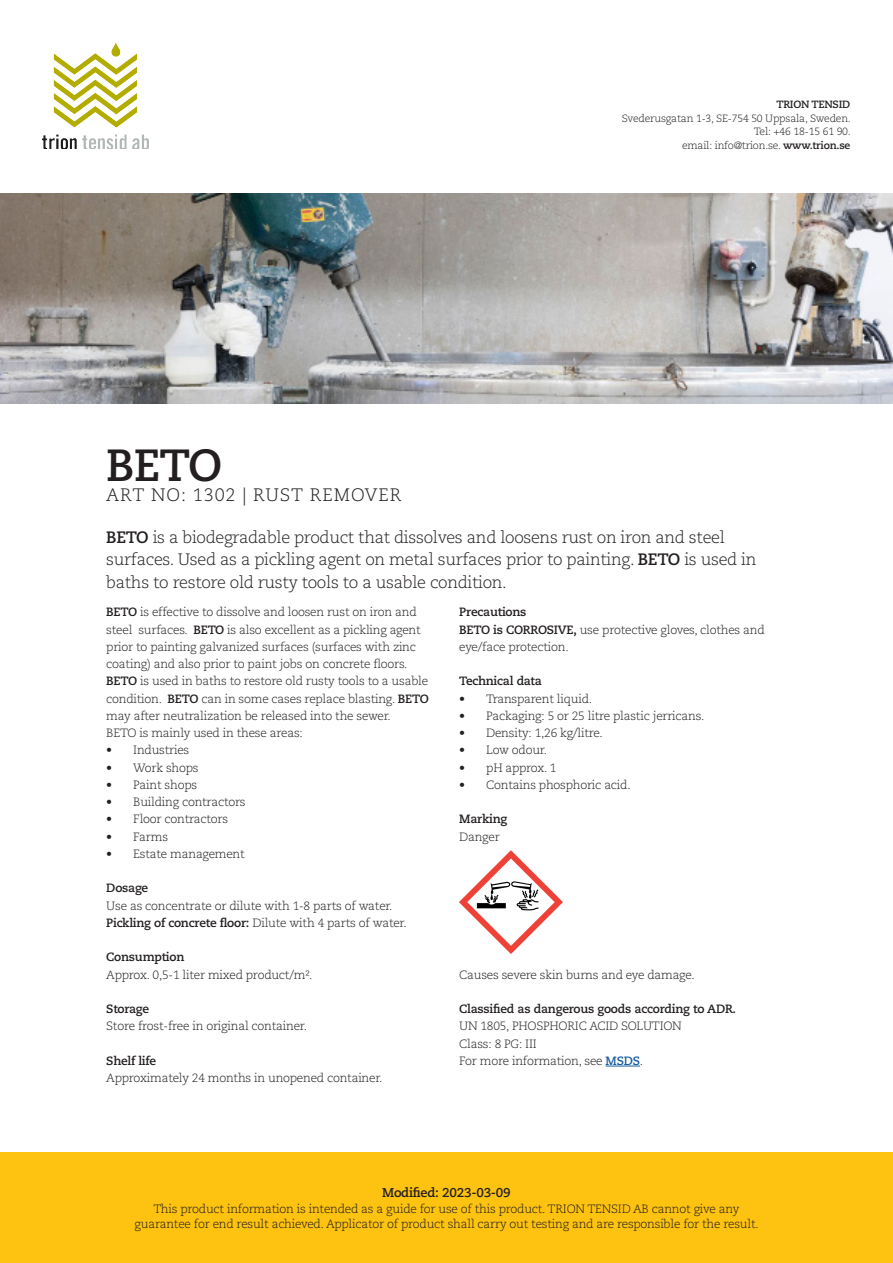
<style>
.page{position:relative;width:893px;height:1263px;background:#fff}
.page>*{position:absolute;margin:0;border:0;box-sizing:border-box;transform-origin:0 0}
.Rubrik{font:700 45px "Caecilia LT Std";color:#231f20}
.Rubrik-2{font:300 18px "Caecilia LT Std";letter-spacing:.05em;color:#231f20}
.Ingress{font:300 16.5px/22.5px "Caecilia LT Std";letter-spacing:-.02em;color:#231f20}
.t1{font:700 12.75px "Caecilia LT Std";letter-spacing:-.02em;color:#231f20}
.Brödtext{font:300 12px/17.2px "Caecilia LT Std";letter-spacing:-.02em;color:#231f20}
.Rubrik_3{font:700 12px "Caecilia LT Std";letter-spacing:-.02em;color:#231f20}
.Rubrik_3-2{font:300 12px/17.2px "Caecilia LT Std";letter-spacing:-.02em;color:#231f20}
.Brödtext-2{font:700 12px "Caecilia LT Std";letter-spacing:-.02em;color:#231f20}
.t2{font:300 10.5px "Caecilia LT Std";letter-spacing:-.02em;color:#231f20}
.t3{font:700 10.5px "Caecilia LT Std";letter-spacing:-.02em;color:#231f20}
.s1{font-weight:700}
.s2{font-weight:300}
.s3{font-weight:700;color:#175d9e}
</style>
<div class="page">
<div style="left:0;top:1152px;width:893px;height:111px;background:#fec210"></div>
<img style="left:0;top:194px;width:893px;height:210px">
<img style="left:43px;top:43px;width:106px;height:106px">
<hr style="left:606px;top:1066px;width:34px;height:1px;background:#175d9e">
<img style="left:459px;top:850px;width:103px;height:103px">
<p class="t3" style="left:776px;top:98px;width:76px">TRION TENSID</p>
<p class="t2" style="left:622px;top:112px;width:231px">Svederusgatan 1-3, SE-754 50 Uppsala, Sweden.</p>
<p class="t2" style="left:754px;top:126px;width:99px">Tel: +46 18-15 61 90.</p>
<p class="t2" style="left:682px;top:139px;width:170px">email: info@trion.se. <span class="s1">www.trion.se</span></p>
<p class="Rubrik" style="left:106px;top:439px;width:117px">BETO</p>
<p class="Rubrik-2" style="left:106px;top:484px;width:297px">ART NO: 1302 | RUST REMOVER</p>
<p class="Ingress" style="left:106px;top:526px;width:652px"><span class="s1">BETO</span> is a biodegradable product that dissolves and loosens rust on iron and steel surfaces. Used as a pickling agent on metal surfaces prior to painting. <span class="s1">BETO</span> is used in baths to restore old rusty tools to a usable condition.</p>
<p class="Brödtext" style="left:106px;top:604px;width:324px"><span class="s1">BETO</span> is effective to dissolve and loosen rust on iron and steel surfaces. <span class="s1">BETO</span> is also excellent as a pickling agent prior to painting galvanized surfaces (surfaces with zinc coating) and also prior to paint jobs on concrete floors.<br><span class="s1">BETO</span> is used in baths to restore old rusty tools to a usable condition. <span class="s1">BETO</span> can in some cases replace blasting. <span class="s1">BETO </span>may after neutralization be released into the sewer.</p>
<p class="Brödtext" style="left:106px;top:724px;width:198px">BETO is mainly used in these areas:</p>
<p class="Brödtext" style="left:106px;top:742px;width:85px">• Industries</p>
<p class="Brödtext" style="left:106px;top:759px;width:94px">• Work shops</p>
<p class="Brödtext" style="left:106px;top:776px;width:92px">• Paint shops</p>
<p class="Brödtext" style="left:106px;top:793px;width:141px">• Building contractors</p>
<p class="Brödtext" style="left:106px;top:811px;width:123px">• Floor contractors</p>
<p class="Brödtext" style="left:106px;top:828px;width:63px">• Farms</p>
<p class="Brödtext" style="left:106px;top:845px;width:140px">• Estate management</p>
<p class="Rubrik_3" style="left:106px;top:881px;width:44px">Dosage</p>
<p class="Brödtext" style="left:106px;top:897px;width:288px">Use as concentrate or dilute with 1-8 parts of water.</p>
<p class="Rubrik_3" style="left:106px;top:915px;width:302px">Pickling of concrete floor: <span class="s2">Dilute with 4 parts of water.</span></p>
<p class="Rubrik_3" style="left:106px;top:950px;width:80px">Consumption</p>
<p class="Brödtext" style="left:106px;top:966px;width:208px">Approx. 0,5-1 liter mixed product/m².</p>
<p class="Rubrik_3" style="left:106px;top:1002px;width:44px">Storage</p>
<p class="Brödtext" style="left:106px;top:1018px;width:202px">Store frost-free in original container.</p>
<p class="Rubrik_3" style="left:106px;top:1053px;width:51px">Shelf life</p>
<p class="Brödtext" style="left:106px;top:1069px;width:278px">Approximately 24 months in unopened container.</p>
<p class="Rubrik_3" style="left:459px;top:605px;width:69px">Precautions</p>
<p class="Rubrik_3-2" style="left:459px;top:621px;width:307px"><span class="s1">BETO is CORROSIVE,</span> use protective gloves, clothes and eye/face protection.</p>
<p class="Rubrik_3" style="left:459px;top:674px;width:84px">Technical data</p>
<p class="Brödtext" style="left:459px;top:690px;width:134px">• Transparent liquid.</p>
<p class="Brödtext" style="left:459px;top:707px;width:247px">• Packaging: 5 or 25 litre plastic jerricans.</p>
<p class="Brödtext" style="left:459px;top:724px;width:145px">• Density: 1,26 kg/litre.</p>
<p class="Brödtext" style="left:459px;top:742px;width:89px">• Low odour.</p>
<p class="Brödtext" style="left:459px;top:759px;width:99px">• pH approx. 1</p>
<p class="Brödtext" style="left:459px;top:776px;width:173px">• Contains phosphoric acid.</p>
<p class="Rubrik_3" style="left:459px;top:812px;width:50px">Marking</p>
<p class="Rubrik_3-2" style="left:459px;top:828px;width:42px">Danger</p>
<p class="Rubrik_3-2" style="left:459px;top:966px;width:237px">Causes severe skin burns and eye damage.</p>
<p class="Brödtext-2" style="left:459px;top:1002px;width:278px">Classified as dangerous goods according to ADR.</p>
<p class="Brödtext" style="left:459px;top:1018px;width:224px">UN 1805, PHOSPHORIC ACID SOLUTION</p>
<p class="Brödtext" style="left:459px;top:1035px;width:79px">Class: 8 PG: III</p>
<p class="Brödtext" style="left:459px;top:1052px;width:186px">For more information, see <span class="s3">MSDS</span>.</p>
<p class="t1" style="left:382px;top:1185px;width:130px">Modified: 2023-03-09</p>
<p class="Brödtext" style="left:135px;top:1201px;width:626px;line-height:15.8px;text-align:center">This product information is intended as a guide for use of this product. TRION TENSID AB cannot give any guarantee for end result achieved. Applicator of product shall carry out testing and are responsible for the result.</p>
</div>
